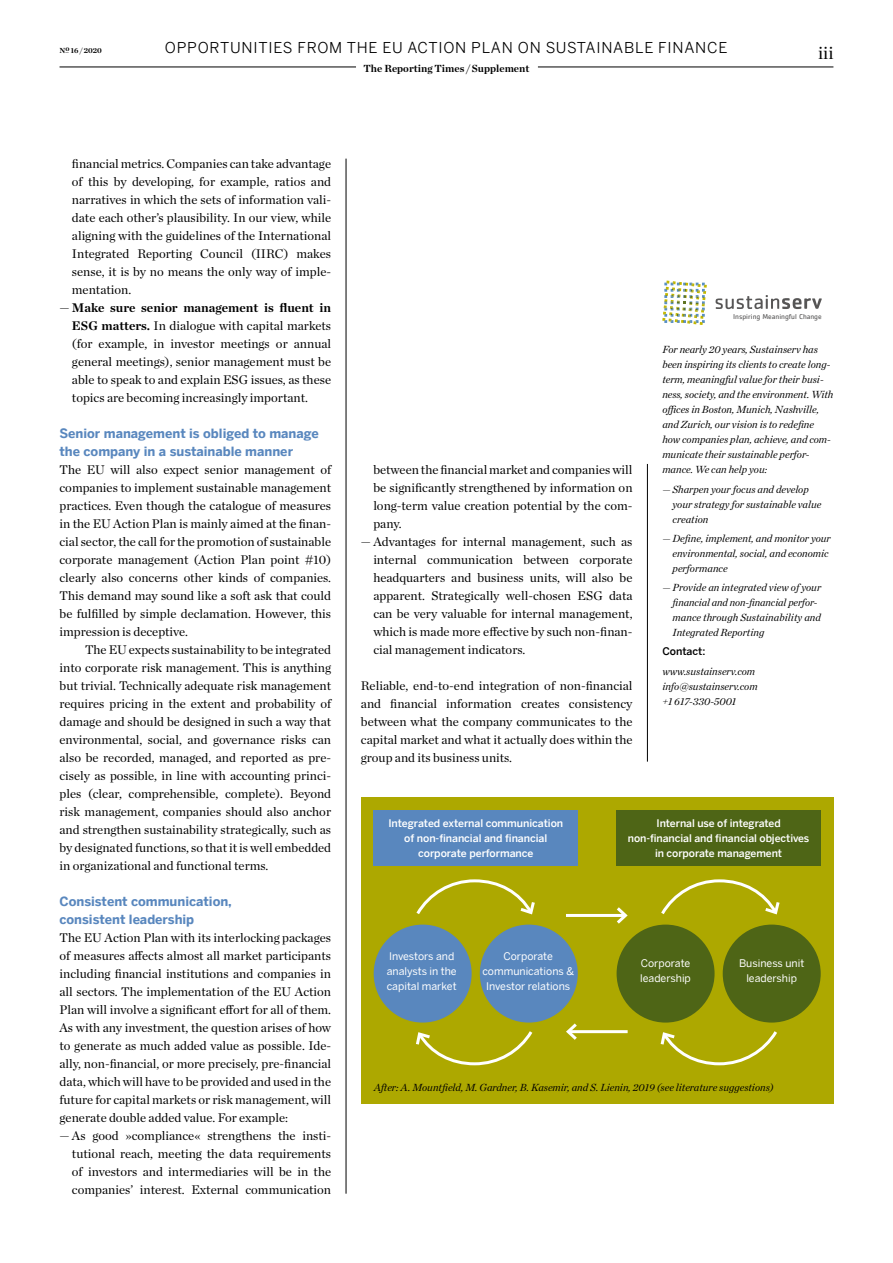
<style>
.page{position:relative;width:893px;height:1263px;background:#fff}
.page>*{position:absolute;margin:0;border:0;box-sizing:border-box;transform-origin:0 0}
.t1{font:18px "Chronicle Deck";color:#000}
.t2{font:15px "Benton Sans";letter-spacing:.05em;color:#000}
.t3{font:12.75px/18px "Chronicle Deck";color:#000;text-align:justify}
.t4{font:700 12.75px/18px "Benton Sans";color:#5987be}
.t5{font:italic 10.5px/15px "Chronicle Deck";color:#000}
.t6{font:500 10.5px/15px "Benton Sans";letter-spacing:-.005em;color:#fff;text-align:center}
.t7{font:10.5px/15px "Benton Sans";color:#fff}
.t8{font:700 10.5px "Chronicle Deck";color:#000}
.t9{font:500 10.5px "Benton Sans";color:#000}
.t10{font:700 7.5px "Chronicle Deck";color:#000}
.t11{font:7.35px "Cachet Pro";color:#575656}
.s1{font-weight:700}
.s2{font-weight:900}
</style>
<div class="page">
<hr style="left:60px;top:67px;width:296px;height:1px;background:#000">
<hr style="left:538px;top:67px;width:295px;height:1px;background:#000">
<hr style="left:346px;top:159px;width:1px;height:1035px;background:#000">
<hr style="left:647px;top:464px;width:1px;height:298px;background:#000">
<svg style="left:662px;top:281px;width:45px;height:44px"></svg>
<svg style="left:716px;top:295px;width:106px;height:14px"></svg>
<div style="left:361px;top:798px;width:472px;height:306px;background:#ada800"></div>
<div style="left:374px;top:924px;width:98px;height:98px;background:#5987be;border-radius:50%"></div>
<div style="left:480px;top:924px;width:98px;height:98px;background:#5987be;border-radius:50%"></div>
<svg style="left:416px;top:1031px;width:117px;height:35px"></svg>
<svg style="left:416px;top:879px;width:119px;height:36px"></svg>
<div style="left:617px;top:924px;width:98px;height:98px;background:#4e6516;border-radius:50%"></div>
<div style="left:723px;top:924px;width:98px;height:98px;background:#4e6516;border-radius:50%"></div>
<svg style="left:660px;top:1031px;width:117px;height:35px"></svg>
<svg style="left:661px;top:879px;width:119px;height:36px"></svg>
<hr style="left:568px;top:1030px;width:60px;height:3px;background:#fff">
<svg style="left:566px;top:1023px;width:14px;height:17px"></svg>
<hr style="left:566px;top:914px;width:59px;height:3px;background:#fff">
<svg style="left:617px;top:907px;width:11px;height:17px"></svg>
<div style="left:374px;top:810px;width:204px;height:56px;background:#5987be"></div>
<div style="left:617px;top:810px;width:204px;height:56px;background:#4e6516"></div>
<p class="t10" style="left:60px;top:44px;width:44px">N_o 16 / 2020</p>
<p class="t2" style="left:165px;top:37px;width:564px">OPPORTUNITIES FROM THE EU ACTION PLAN ON SUSTAINABLE FINANCE</p>
<p class="t8" style="left:363px;top:60px;width:168px">The Reporting Times / Supplement</p>
<h1 class="t1" style="left:818px;top:39px;width:17px">iii</h1>
<p class="t3" style="left:72px;top:153px;width:261px">financial metrics. Companies can take advantage of this by developing, for example, ratios and narratives in which the sets of information vali&shy;date each other’s plausibility. In our view, while aligning with the guidelines of the International Integrated Reporting Council (IIRC) makes sense, it is by no means the only way of imple&shy;mentation.</p>
<p class="t3" style="left:72px;top:297px;width:261px;text-indent:-12px">— <span class="s1">Make sure senior management is fluent in ESG matters.</span> In dialogue with capital markets (for example, in investor meetings or annual general meetings), senior management must be able to speak to and explain ESG issues, as these topics are becoming increasingly important.</p>
<p class="t4" style="left:60px;top:423px;width:261px">Senior management is obliged to manage the company in a sustainable manner</p>
<p class="t3" style="left:60px;top:459px;width:273px">The EU will also expect senior management of companies to implement sustainable management practices. Even though the catalogue of measures in the EU Action Plan is mainly aimed at the finan&shy;cial sector, the call for the promotion of sustainable corporate management (Action Plan point <span class="s2">#</span>10) clearly also concerns other kinds of companies.<br>This demand may sound like a soft ask that could be fulfilled by simple declamation. However, this impression is deceptive.</p>
<p class="t3" style="left:60px;top:639px;width:273px;text-indent:26px">The EU expects sustainability to be integrated into corporate risk management. This is anything but trivial. Technically adequate risk management requires pricing in the extent and probability of damage and should be designed in such a way that environmental, social, and governance risks can also be recorded, managed, and reported as pre&shy;cisely as possible, in line with accounting princi&shy;ples (clear, comprehensible, complete). Beyond risk management, companies should also anchor and strengthen sustainability strategically, such as by designated functions, so that it is well embedded in organizational and functional terms.</p>
<p class="t4" style="left:60px;top:892px;width:174px">Consistent communication, consistent leadership</p>
<p class="t3" style="left:60px;top:927px;width:273px">The EU Action Plan with its interlocking packages of measures affects almost all market participants including financial institutions and companies in all sectors. The implementation of the EU Action Plan will involve a significant effort for all of them.<br>As with any investment, the question arises of how to generate as much added value as possible. Ide&shy;ally, non-financial, or more precisely, pre-financial data, which will have to be provided and used in the future for capital markets or risk management, will generate double added value. For example:</p>
<p class="t3" style="left:72px;top:1126px;width:261px;text-indent:-12px">— As good »compliance« strengthens the insti&shy;tutional reach, meeting the data requirements of investors and intermediaries will be in the companies’ interest. External communication</p>
<p class="t3" style="left:373px;top:460px;width:261px">between the financial market and companies will be significantly strengthened by information on long-term value creation potential by the com&shy;pany.</p>
<p class="t3" style="left:373px;top:532px;width:261px;text-indent:-12px">— Advantages for internal management, such as internal communication between corporate headquarters and business units, will also be apparent. Strategically well-chosen ESG data can be very valuable for internal management, which is made more effective by such non-finan&shy;cial management indicators.</p>
<p class="t3" style="left:361px;top:676px;width:273px">Reliable, end-to-end integration of non-financial and financial information creates consistency between what the company communicates to the capital market and what it actually does within the group and its business units.</p>
<p class="t11" style="left:733px;top:312px;width:90px">Inspiring Meaningful Change</p>
<p class="t5" style="left:662px;top:342px;width:173px">For nearly 20 years, Sustainserv has been inspiring its clients to create long&shy;term, meaningful value for their busi&shy;ness, society, and the environment. With offices in Boston, Munich, Nashville, and Zurich, our vision is to redefine how companies plan, achieve, and com&shy;municate their sustainable perfor&shy;mance. We can help you:</p>
<p class="t5" style="left:673px;top:481px;width:150px;text-indent:-10px">— Sharpen your focus and develop your strategy for sustainable value creation</p>
<p class="t5" style="left:673px;top:530px;width:160px;text-indent:-10px">— Define, implement, and monitor your environmental, social, and economic performance</p>
<p class="t5" style="left:673px;top:579px;width:150px;text-indent:-10px">— Provide an integrated view of your financial and non-financial perfor&shy;mance through Sustainability and<br>Integrated Reporting</p>
<p class="t9" style="left:662px;top:644px;width:45px">Contact:</p>
<p class="t5" style="left:662px;top:663px;width:97px">www.sustainserv.com info@sustainserv.com +1 617-330-5001</p>
<p class="t6" style="left:388px;top:815px;width:176px">Integrated external communication of non-financial and financial corporate performance</p>
<p class="t6" style="left:628px;top:815px;width:183px">Internal use of integrated non-financial and financial objectives in corporate management</p>
<p class="t7" style="left:387px;top:948px;width:72px">Investors and analysts in the capital market</p>
<p class="t7" style="left:482px;top:948px;width:93px;text-align:center">Corporate communications &amp;<br>Investor relations</p>
<p class="t7" style="left:640px;top:955px;width:52px">Corporate leadership</p>
<p class="t7" style="left:739px;top:955px;width:67px;text-align:center">Business unit leadership</p>
<p class="t5" style="left:374px;top:1079px;width:402px">After: A. Mountfield, M. Gardner, B. Kasemir, and S. Lienin, 2019 (see literature suggestions)</p>
</div>
